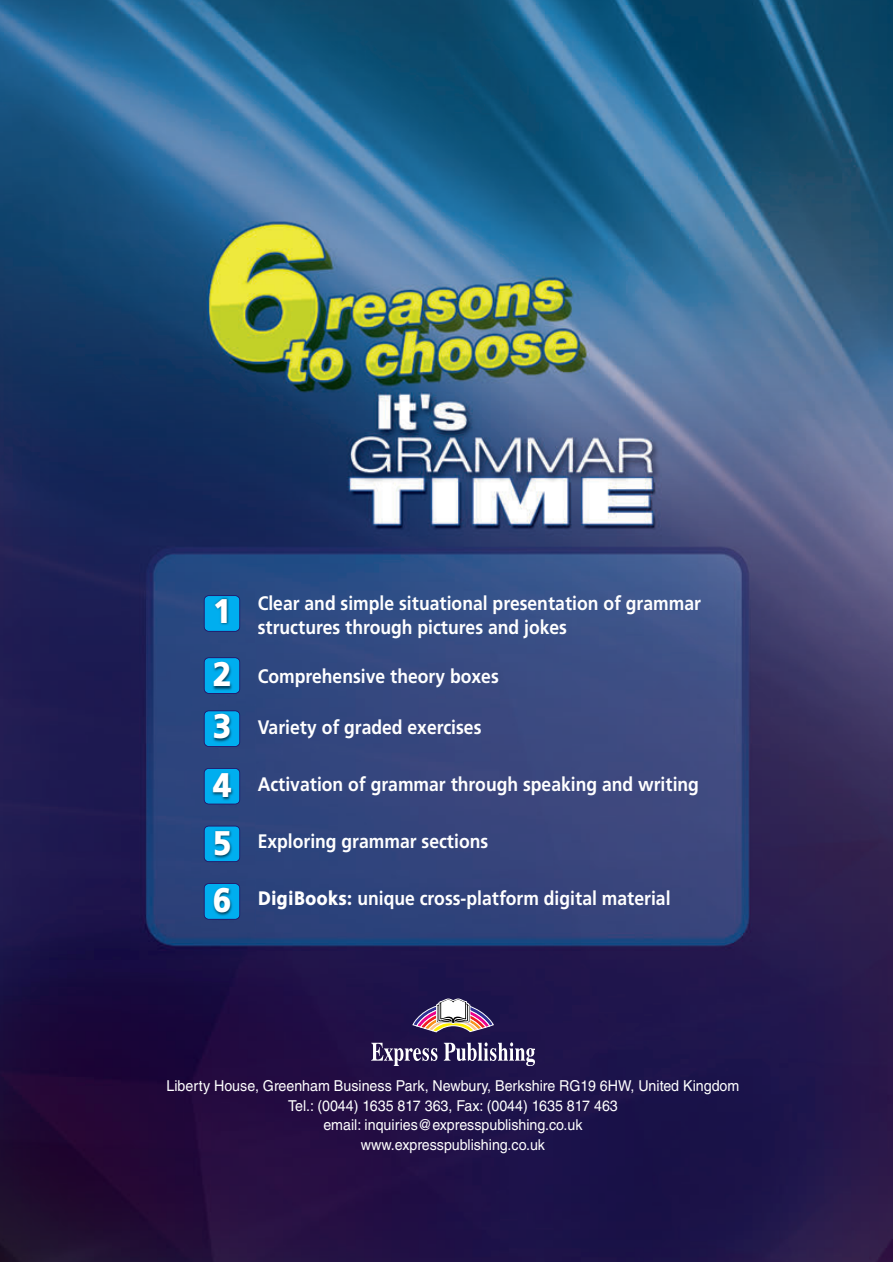
<style>
.page{position:relative;width:894px;height:1262px;background:#fff}
.page>*{position:absolute;margin:0;border:0;box-sizing:border-box;transform-origin:0 0}
.t1{font:900 34.2px/57.9px "PF Catalog";color:#fff;scale:.95 1}
.t2{font:700 19.5px/23.7px "PF Catalog";color:#fff;scale:.9 1}
.t3{font:15px/19.5px "Helvetica LT Std";color:#fff;text-align:center;scale:.95 1}
.s1{font-weight:900}
</style>
<div class="page">
<img style="left:0;top:0;width:893px;height:1261px">
<svg style="left:412px;top:998px;width:82px;height:34px"></svg>
<svg style="left:371px;top:1042px;width:66px;height:23px"></svg>
<svg style="left:444px;top:1042px;width:91px;height:23px"></svg>
<div style="left:191px;top:588px;width:65px;height:54px;background:#2b4881"></div>
<img style="left:204px;top:595px;width:36px;height:36px">
<div style="left:191px;top:652px;width:65px;height:105px;background:#2c457d"></div>
<img style="left:204px;top:657px;width:36px;height:36px">
<img style="left:191px;top:704px;width:65px;height:1px">
<img style="left:204px;top:710px;width:36px;height:36px">
<div style="left:191px;top:763px;width:65px;height:52px;background:#2d447d"></div>
<img style="left:204px;top:768px;width:36px;height:36px">
<div style="left:191px;top:820px;width:65px;height:53px;background:#2c437c"></div>
<img style="left:204px;top:825px;width:36px;height:37px">
<div style="left:191px;top:878px;width:65px;height:52px;background:#2b4079"></div>
<img style="left:204px;top:883px;width:36px;height:36px">
<h1 class="t1" style="left:213px;top:579px;width:22px;line-height:63.6px">1<br>2</h1>
<h1 class="t1" style="left:213px;top:697px;width:22px;text-align:justify">3<br>4<br>5<br>6</h1>
<p class="t2" style="left:258px;top:591px;width:494px">Clear and simple situational presentation of grammar structures through pictures and jokes</p>
<p class="t2" style="left:258px;top:664px;width:269px">Comprehensive theory boxes</p>
<p class="t2" style="left:258px;top:714px;width:250px">Variety of graded exercises</p>
<p class="t2" style="left:258px;top:772px;width:492px">Activation of grammar through speaking and writing</p>
<p class="t2" style="left:258px;top:829px;width:258px">Exploring grammar sections</p>
<p class="t2" style="left:258px;top:886px;width:460px"><span class="s1">DigiBooks:</span> unique cross-platform digital material</p>
<p class="t3" style="left:167px;top:1077px;width:605px">Liberty House, Greenham Business Park, Newbury, Berkshire RG19 6HW, United Kingdom Tel.: (0044) 1635 817 363, Fax: (0044) 1635 817 463<br>email: inquiries@expresspublishing.co.uk<br>www.expresspublishing.co.uk</p>
</div>
